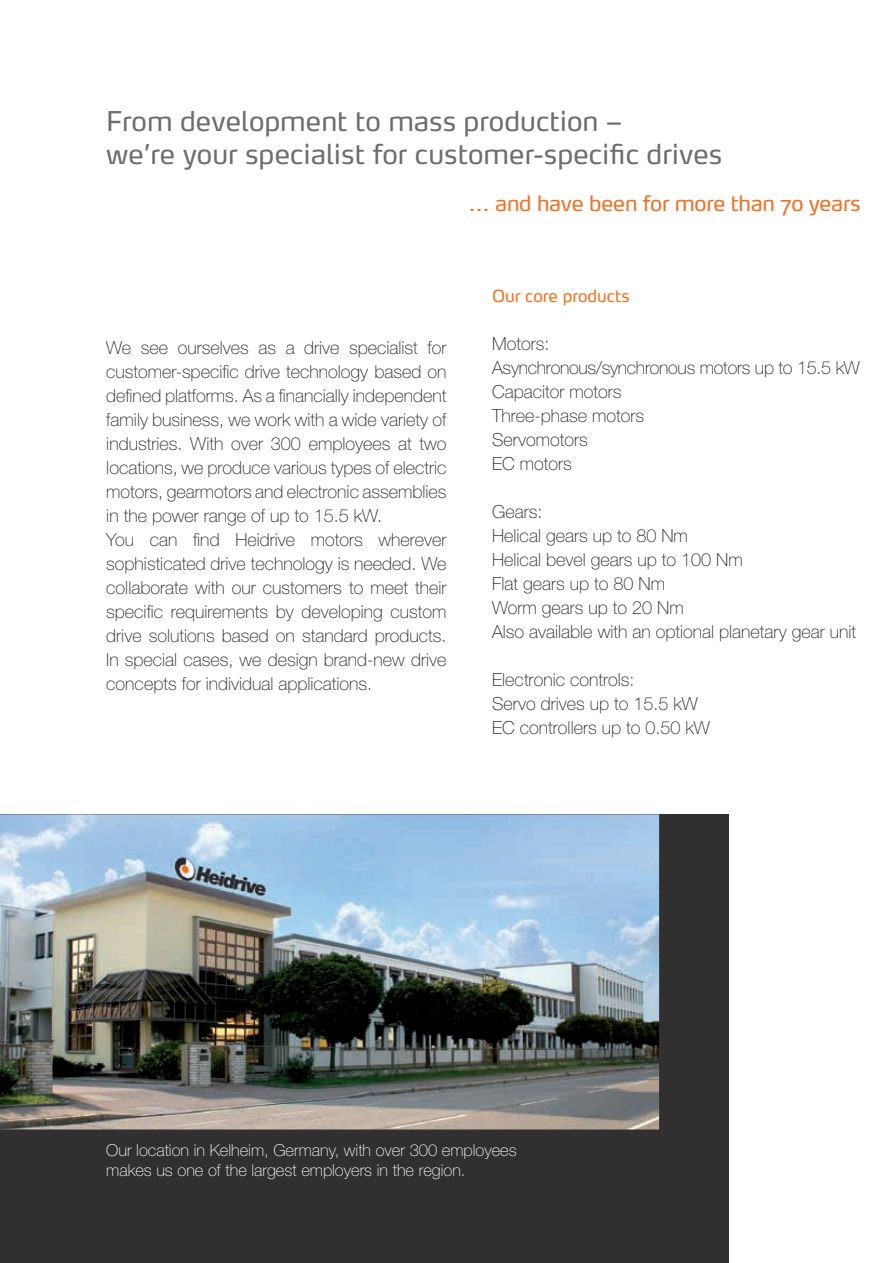
<style>
.page{position:relative;width:893px;height:1263px;background:#fff}
.page>*{position:absolute;margin:0;border:0;box-sizing:border-box;transform-origin:0 0}
.t1{font:27px/33px "Max OT";color:#6c6d70}
.t2{font:21px "Max OT";letter-spacing:-.01em;color:#f36e21}
.t3{font:100 18px/24px "Helvetica Neue LT Pro";color:#231f20}
.t4{font:100 16.5px/19.8px "Helvetica Neue LT Pro";color:#fff}
.t5{font:16.5px "Max OT";color:#f36e21}
</style>
<div class="page">
<div style="left:0;top:814px;width:729px;height:449px;background:#312f30"></div>
<img style="left:0;top:814px;width:659px;height:315px">
<h1 class="t1" style="left:106px;top:104px;width:617px">From development to mass production –<br>we’re your specialist for customer-specific drives</h1>
<p class="t2" style="left:468px;top:190px;width:394px">... and have been for more than 70 years</p>
<p class="t3" style="left:106px;top:335px;width:342px">We see ourselves as a drive specialist for customer-specific drive technology based on defined platforms. As a financially independent family business, we work with a wide variety of industries. With over 300 employees at two locations, we produce various types of electric motors, gearmotors and electronic assemblies in the power range of up to 15.5 kW.<br>You can find Heidrive motors wherever sophisticated drive technology is needed. We collaborate with our customers to meet their specific requirements by developing custom drive solutions based on standard products.<br>In special cases, we design brand-new drive concepts for individual applications.</p>
<p class="t5" style="left:492px;top:285px;width:139px">Our core products</p>
<p class="t3" style="left:492px;top:331px;width:369px">Motors:<br>Asynchronous/synchronous motors up to 15.5 kW<br>Capacitor motors<br>Three-phase motors<br>Servomotors<br>EC motors</p>
<p class="t3" style="left:492px;top:499px;width:365px">Gears:<br>Helical gears up to 80 Nm<br>Helical bevel gears up to 100 Nm<br>Flat gears up to 80 Nm<br>Worm gears up to 20 Nm<br>Also available with an optional planetary gear unit</p>
<p class="t3" style="left:492px;top:667px;width:219px">Electronic controls:<br>Servo drives up to 15.5 kW<br>EC controllers up to 0.50 kW</p>
<p class="t4" style="left:106px;top:1140px;width:412px">Our location in Kelheim, Germany, with over 300 employees makes us one of the largest employers in the region.</p>
</div>
